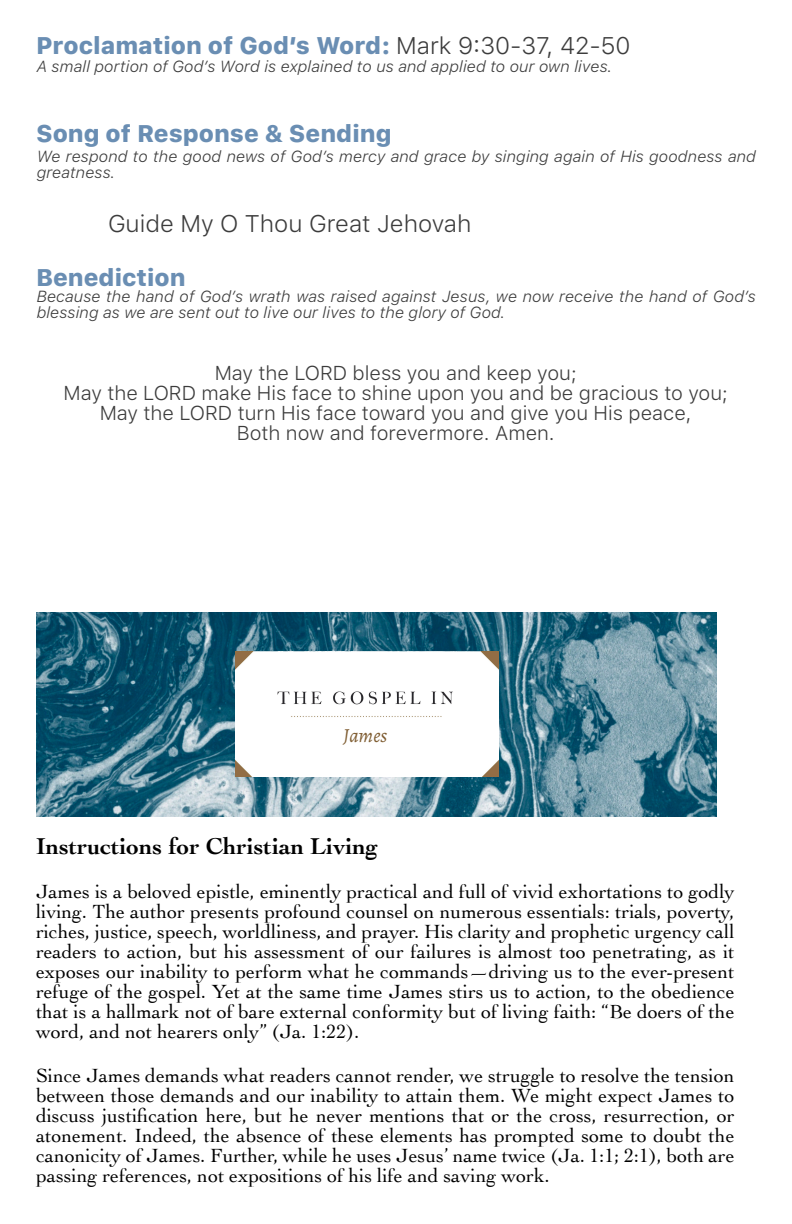
<style>
.page{position:relative;width:792px;height:1224px;background:#fff}
.page>*{position:absolute;margin:0;border:0;box-sizing:border-box;transform-origin:0 0}
.t1{font:800 24px "SFUI Text";color:#6a8eb3}
.t2{font:700 24px "Cochin";color:#000}
.t3{font:300 24px "SFUI Text";color:#3c3c3c}
.t4{font:20px/20px "Cochin";color:#000;text-align:justify}
.t5{font:300 20px/20px "SFUI Text";color:#3c3c3c;text-align:center}
.t6{font:italic 20px "Alegreya";color:#7f5d32}
.t7{font:italic 300 16px/16px "SFUI Text";color:#3c3c3c}
.s1{font-weight:300;color:#3c3c3c}
</style>
<div class="page">
<img style="left:36px;top:612px;width:680px;height:205px">
<img style="left:236px;top:651px;width:262px;height:125px">
<div style="left:256px;top:721px;width:224px;height:52px;background:#fff"></div>
<p class="t1" style="left:36px;top:31px;width:596px">Proclamation of God’s Word: <span class="s1">Mark 9:30-37, 42-50</span></p>
<p class="t7" style="left:36px;top:58px;width:577px">A small portion of God’s Word is explained to us and applied to our own lives.</p>
<p class="t1" style="left:36px;top:119px;width:357px">Song of Response &amp; Sending</p>
<p class="t7" style="left:36px;top:148px;width:721px">We respond to the good news of God’s mercy and grace by singing again of His goodness and greatness.</p>
<p class="t3" style="left:108px;top:209px;width:365px">Guide My O Thou Great Jehovah</p>
<p class="t1" style="left:36px;top:263px;width:151px">Benediction</p>
<p class="t7" style="left:36px;top:288px;width:721px">Because the hand of God’s wrath was raised against Jesus, we now receive the hand of God’s blessing as we are sent out to live our lives to the glory of God.</p>
<p class="t5" style="left:64px;top:363px;width:666px">May the LORD bless you and keep you;<br>May the LORD make His face to shine upon you and be gracious to you; May the LORD turn His face toward you and give you His peace,<br>Both now and forevermore. Amen.</p>
<p class="t6" style="left:343px;top:722px;width:46px">James</p>
<p class="t2" style="left:36px;top:837px;width:343px">Instructions for Christian Living</p>
<p class="t4" style="left:36px;top:884px;width:700px">James is a beloved epistle, eminently practical and full of vivid exhortations to godly living. The author presents profound counsel on numerous essentials: trials, poverty, riches, justice, speech, worldliness, and prayer. His clarity and prophetic urgency call readers to action, but his assessment of our failures is almost too penetrating, as it exposes our inability to perform what he commands—driving us to the ever-present refuge of the gospel. Yet at the same time James stirs us to action, to the obedience that is a hallmark not of bare external conformity but of living faith: “Be doers of the word, and not hearers only” (Ja. 1:22).</p>
<p class="t4" style="left:36px;top:1068px;width:700px">Since James demands what readers cannot render, we struggle to resolve the tension between those demands and our inability to attain them. We might expect James to discuss justification here, but he never mentions that or the cross, resurrection, or atonement. Indeed, the absence of these elements has prompted some to doubt the canonicity of James. Further, while he uses Jesus’ name twice (Ja. 1:1; 2:1), both are passing references, not expositions of his life and saving work.</p>
</div>
